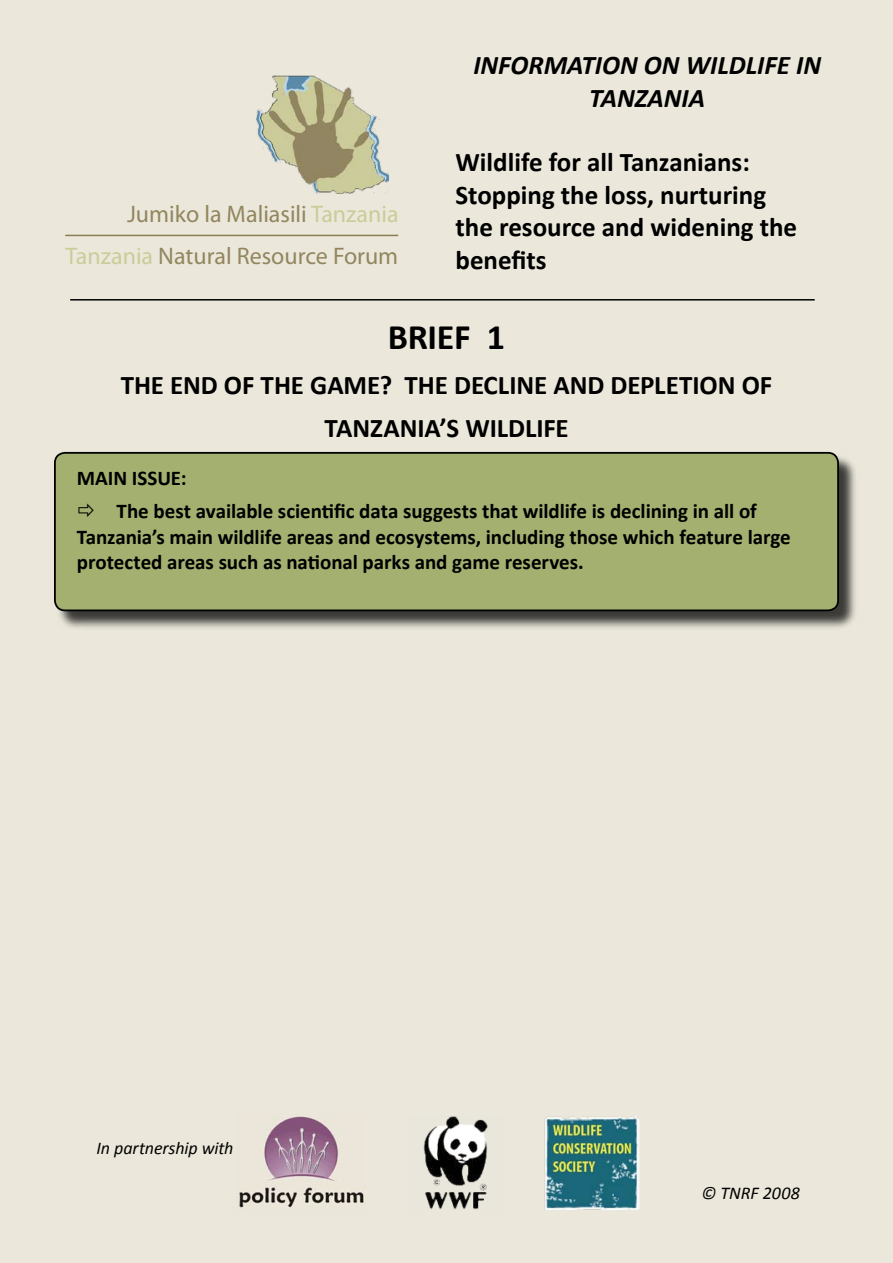
<style>
.page{position:relative;width:893px;height:1263px;background:#ebe8db}
.page>*{position:absolute;margin:0;border:0;box-sizing:border-box;transform-origin:0 0}
.t1{font:700 36px "Calibri";letter-spacing:-.01em;color:#000}
.t2{font:700 27px/32.4px "Calibri";color:#000}
.t3{font:italic 700 27px/32.4px "Calibri";color:#000;text-align:center}
.t4{font:24px/42px "Myriad Pro";color:#92865f;text-align:right}
.t5{font:700 21px/33.8px "Calibri";letter-spacing:-.005em;color:#000}
.t6{font:italic 18px "Calibri";letter-spacing:-.005em;color:#000}
.s1{color:#cbcc99}
</style>
<div class="page">
<img style="left:257px;top:76px;width:132px;height:118px">
<hr style="left:65px;top:235px;width:333px;height:1px;background:#8a7e52">
<div style="left:54px;top:452px;width:805px;height:179px;background:#000;opacity:.75"></div>
<div style="left:55px;top:453px;width:783px;height:157px;background:#a3b06f;border-radius:10px"></div>
<div style="left:54px;top:452px;width:785px;height:159px;border:2px solid #000;border-radius:10px"></div>
<hr style="left:70px;top:299px;width:745px;height:2px;background:#000">
<img style="left:237px;top:1114px;width:129px;height:95px">
<img style="left:408px;top:1116px;width:95px;height:93px">
<img style="left:544px;top:1116px;width:96px;height:94px">
<p class="t4" style="left:66px;top:192px;width:335px">Jumiko la Maliasili <span class="s1">Tanzania<br>Tanzania</span> Natural Resource Forum</p>
<p class="t3" style="left:473px;top:48px;width:349px">INFORMATION ON WILDLIFE IN<br>TANZANIA</p>
<p class="t2" style="left:455px;top:145px;width:343px">Wildlife for all Tanzanians:<br>Stopping the loss, nurturing the resource and widening the benefits</p>
<h1 class="t1" style="left:388px;top:314px;width:119px">BRIEF 1</h1>
<p class="t2" style="left:121px;top:362px;width:653px;line-height:43.2px;text-align:center">THE END OF THE GAME? THE DECLINE AND DEPLETION OF<br>TANZANIA’S WILDLIFE</p>
<p class="t5" style="left:117px;top:460px;width:642px;text-indent:-40px">MAIN ISSUE:<br>The best available scientific data suggests that wildlife is declining in all of</p>
<p class="t5" style="left:77px;top:523px;width:715px;line-height:25.2px">Tanzania’s main wildlife areas and ecosystems, including those which feature large protected areas such as national parks and game reserves.</p>
<p class="t6" style="left:96px;top:1136px;width:139px">In partnership with</p>
<p class="t6" style="left:701px;top:1181px;width:100px">© TNRF 2008</p>
</div>
